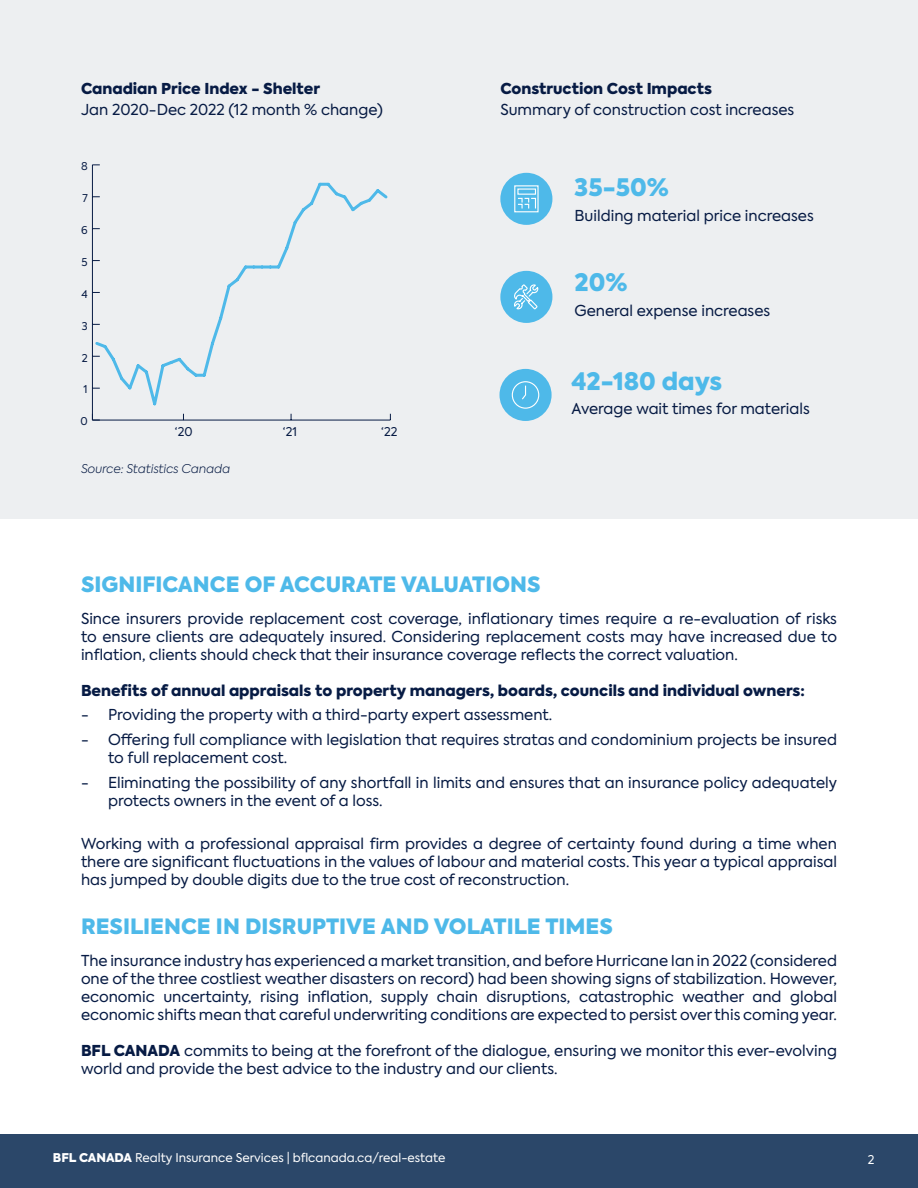
<style>
.page{position:relative;width:918px;height:1188px;background:#fff}
.page>*{position:absolute;margin:0;border:0;box-sizing:border-box;transform-origin:0 0}
.t1{font:900 24px "Axiforma";color:#4eb9e9}
.t2{font:900 21px "Axiforma";color:#4eb9e9}
.t3{font:15px/18px "Axiforma";color:#071b44;text-align:justify}
.t4{font:900 15px "Axiforma";color:#071b44}
.t5{font:12px "Axiforma";color:#fff}
.t6{font:italic 300 12px "Axiforma";color:#071b44}
.t7{font:12px "Axiforma";color:#071b44}
.t8{font:10.65px "Axiforma";color:#071b44}
.s1{font-weight:900}
</style>
<div class="page">
<div style="left:0;top:0;width:918px;height:519px;background:#edeff1"></div>
<div style="left:0;top:1134px;width:918px;height:54px;background:#2b4769"></div>
<div style="left:500px;top:173px;width:52px;height:52px;background:#4eb9e9;border-radius:50%"></div>
<svg style="left:514px;top:185px;width:25px;height:28px"></svg>
<div style="left:500px;top:271px;width:52px;height:52px;background:#4eb9e9;border-radius:50%"></div>
<svg style="left:514px;top:284px;width:25px;height:26px"></svg>
<div style="left:500px;top:369px;width:52px;height:52px;background:#4eb9e9;border-radius:50%"></div>
<svg style="left:511px;top:381px;width:29px;height:28px"></svg>
<hr style="left:92px;top:420px;width:298px;height:1px;background:#071b44">
<hr style="left:92px;top:165px;width:1px;height:255px;background:#071b44">
<svg style="left:92px;top:419px;width:8px;height:2px"></svg>
<svg style="left:93px;top:182px;width:295px;height:224px"></svg>
<p class="t4" style="left:81px;top:78px;width:241px">Canadian Price Index - Shelter</p>
<p class="t3" style="left:81px;top:101px;width:303px">Jan 2020-Dec 2022 (12 month % change)</p>
<p class="t8" style="left:81px;top:159px;width:8px">8</p>
<p class="t8" style="left:82px;top:191px;width:7px">7</p>
<p class="t8" style="left:81px;top:223px;width:8px">6</p>
<p class="t8" style="left:82px;top:255px;width:8px">5</p>
<p class="t8" style="left:81px;top:287px;width:8px">4</p>
<p class="t8" style="left:82px;top:319px;width:7px">3</p>
<p class="t8" style="left:82px;top:351px;width:7px">2</p>
<p class="t8" style="left:84px;top:383px;width:6px">1</p>
<p class="t8" style="left:80px;top:415px;width:9px">0</p>
<p class="t7" style="left:175px;top:424px;width:19px">‘20</p>
<p class="t7" style="left:283px;top:424px;width:16px">‘21</p>
<p class="t7" style="left:381px;top:424px;width:18px">‘22</p>
<p class="t6" style="left:81px;top:460px;width:151px">Source: Statistics Canada</p>
<p class="t4" style="left:500px;top:78px;width:213px">Construction Cost Impacts</p>
<p class="t3" style="left:500px;top:101px;width:295px">Summary of construction cost increases</p>
<p class="t1" style="left:575px;top:170px;width:96px">35-50%</p>
<p class="t3" style="left:575px;top:206px;width:241px">Building material price increases</p>
<p class="t1" style="left:575px;top:266px;width:55px">20%</p>
<p class="t3" style="left:575px;top:302px;width:197px">General expense increases</p>
<p class="t1" style="left:571px;top:364px;width:152px">42-180 days</p>
<p class="t3" style="left:571px;top:400px;width:240px">Average wait times for materials</p>
<p class="t2" style="left:81px;top:569px;width:461px">SIGNIFICANCE OF ACCURATE VALUATIONS</p>
<p class="t3" style="left:81px;top:609px;width:758px">Since insurers provide replacement cost coverage, inflationary times require a re-evaluation of risks to ensure clients are adequately insured. Considering replacement costs may have increased due to inflation, clients should check that their insurance coverage reflects the correct valuation.</p>
<p class="t4" style="left:81px;top:679px;width:725px">Benefits of annual appraisals to property managers, boards, councils and individual owners:</p>
<p class="t3" style="left:81px;top:706px;width:473px">- Providing the property with a third-party expert assessment.</p>
<p class="t3" style="left:108px;top:731px;width:731px;text-indent:-27px">- Offering full compliance with legislation that requires stratas and condominium projects be insured to full replacement cost.</p>
<p class="t3" style="left:108px;top:774px;width:730px;text-indent:-27px">- Eliminating the possibility of any shortfall in limits and ensures that an insurance policy adequately protects owners in the event of a loss.</p>
<p class="t3" style="left:81px;top:834px;width:758px">Working with a professional appraisal firm provides a degree of certainty found during a time when there are significant fluctuations in the values of labour and material costs. This year a typical appraisal has jumped by double digits due to the true cost of reconstruction.</p>
<p class="t2" style="left:81px;top:912px;width:533px">RESILIENCE IN DISRUPTIVE AND VOLATILE TIMES</p>
<p class="t3" style="left:81px;top:952px;width:758px">The insurance industry has experienced a market transition, and before Hurricane Ian in 2022 (considered one of the three costliest weather disasters on record) had been showing signs of stabilization. However, economic uncertainty, rising inflation, supply chain disruptions, catastrophic weather and global economic shifts mean that careful underwriting conditions are expected to persist over this coming year.</p>
<p class="t3" style="left:81px;top:1042px;width:758px"><span class="s1">BFL CANADA</span> commits to being at the forefront of the dialogue, ensuring we monitor this ever-evolving world and provide the best advice to the industry and our clients.</p>
<p class="t5" style="left:53px;top:1150px;width:394px"><span class="s1">BFL CANADA</span> Realty Insurance Services | bflcanada.ca/real-estate</p>
<p class="t5" style="left:868px;top:1152px;width:8px">2</p>
</div>
